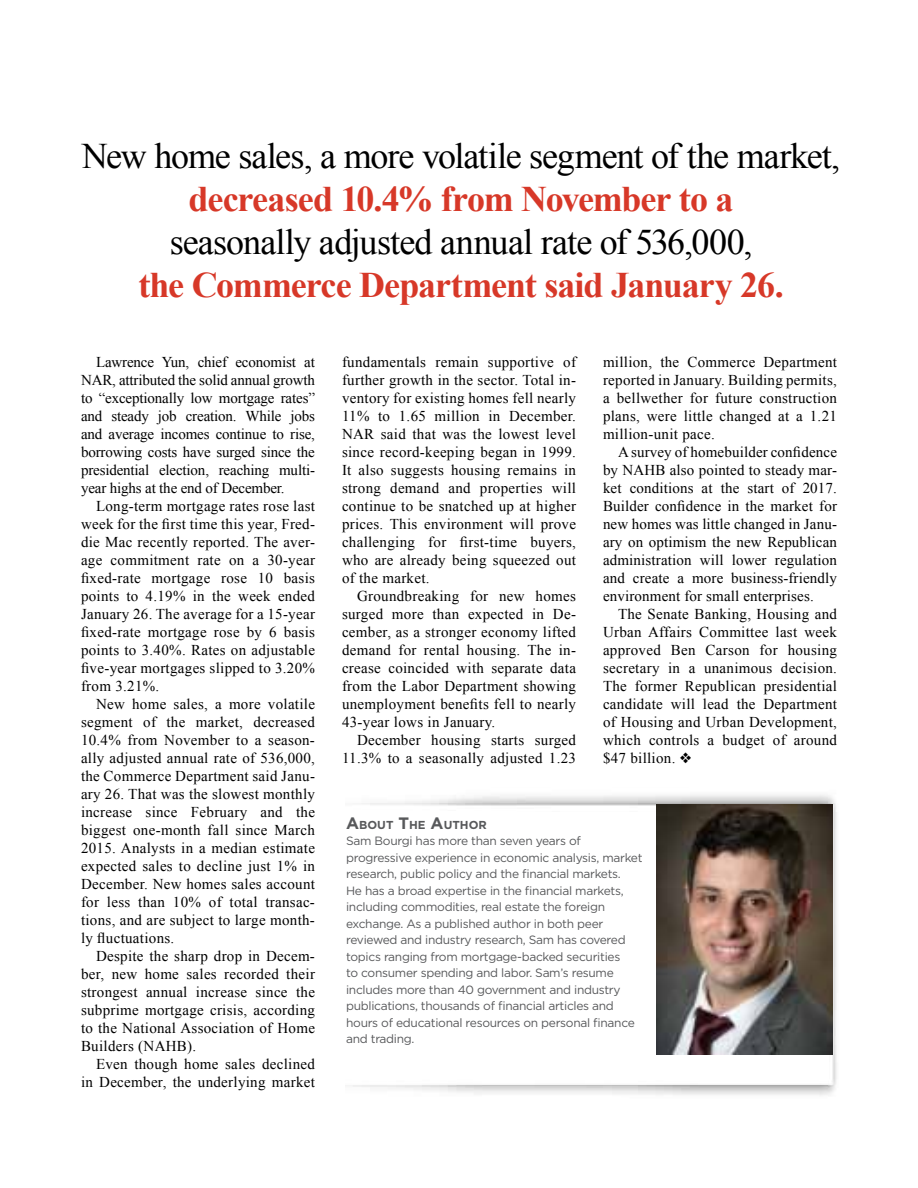
<style>
.page{position:relative;width:918px;height:1188px;background:#fff}
.page>*{position:absolute;margin:0;border:0;box-sizing:border-box;transform-origin:0 0}
.t1{font:36px "Times New Roman";letter-spacing:-.03em;color:#000}
.t2{font:700 36px "Times New Roman";letter-spacing:-.03em;color:#d73828}
.t3{font:15px/18px "Times New Roman";letter-spacing:.02em;color:#000;text-align:justify}
.t4{font:12px/16.5px "Gotham";letter-spacing:-.025em;color:#58595b}
.t5{font:700 11.55px "Gotham";color:#58595b}
.s1{font-size:16.5px}
</style>
<div class="page">
<img style="left:352px;top:794px;width:485px;height:302px">
<img style="left:657px;top:805px;width:175px;height:249px">
<h1 class="t1" style="left:82px;top:131px;width:760px">New home sales, a more volatile segment of the market,</h1>
<h1 class="t2" style="left:189px;top:174px;width:547px">decreased 10.4% from November to a</h1>
<h1 class="t1" style="left:170px;top:218px;width:584px">seasonally adjusted annual rate of 536,000,</h1>
<h1 class="t2" style="left:138px;top:260px;width:647px">the Commerce Department said January 26.</h1>
<p class="t3" style="left:81px;top:353px;width:236px;text-indent:15px">Lawrence Yun, chief economist at NAR, attributed the solid annual growth to “exceptionally low mortgage rates” and steady job creation. While jobs and average incomes continue to rise, borrowing costs have surged since the presidential election, reaching multi&shy;year highs at the end of December.</p>
<p class="t3" style="left:81px;top:497px;width:236px;text-indent:15px">Long-term mortgage rates rose last week for the first time this year, Fred&shy;die Mac recently reported. The aver&shy;age commitment rate on a 30-year fixed-rate mortgage rose 10 basis points to 4.19% in the week ended January 26. The average for a 15-year fixed-rate mortgage rose by 6 basis points to 3.40%. Rates on adjustable five-year mortgages slipped to 3.20% from 3.21%.</p>
<p class="t3" style="left:81px;top:695px;width:236px;text-indent:15px">New home sales, a more volatile segment of the market, decreased 10.4% from November to a season&shy;ally adjusted annual rate of 536,000, the Commerce Department said Janu&shy;ary 26. That was the slowest monthly increase since February and the biggest one-month fall since March 2015. Analysts in a median estimate expected sales to decline just 1% in December. New homes sales account for less than 10% of total transac&shy;tions, and are subject to large month&shy;ly fluctuations.</p>
<p class="t3" style="left:81px;top:947px;width:236px;text-indent:15px">Despite the sharp drop in Decem&shy;ber, new home sales recorded their strongest annual increase since the subprime mortgage crisis, according to the National Association of Home Builders (NAHB).</p>
<p class="t3" style="left:81px;top:1055px;width:236px;text-align:right">Even though home sales declined in December, the underlying market</p>
<p class="t3" style="left:342px;top:353px;width:236px">fundamentals remain supportive of further growth in the sector. Total in&shy;ventory for existing homes fell nearly 11% to 1.65 million in December.<br>NAR said that was the lowest level since record-keeping began in 1999.<br>It also suggests housing remains in strong demand and properties will continue to be snatched up at higher prices. This environment will prove challenging for first-time buyers, who are already being squeezed out of the market.</p>
<p class="t3" style="left:342px;top:587px;width:236px;text-indent:15px">Groundbreaking for new homes surged more than expected in De&shy;cember, as a stronger economy lifted demand for rental housing. The in&shy;crease coincided with separate data from the Labor Department showing unemployment benefits fell to nearly 43-year lows in January.</p>
<p class="t3" style="left:342px;top:731px;width:236px;text-align:right">December housing starts surged<br>11.3% to a seasonally adjusted 1.23</p>
<p class="t3" style="left:603px;top:353px;width:236px">million, the Commerce Department reported in January. Building permits, a bellwether for future construction plans, were little changed at a 1.21 million-unit pace.</p>
<p class="t3" style="left:603px;top:443px;width:236px;text-indent:15px">A survey of homebuilder confidence by NAHB also pointed to steady mar&shy;ket conditions at the start of 2017.<br>Builder confidence in the market for new homes was little changed in Janu&shy;ary on optimism the new Republican administration will lower regulation and create a more business-friendly environment for small enterprises.</p>
<p class="t3" style="left:603px;top:605px;width:236px;text-indent:15px">The Senate Banking, Housing and Urban Affairs Committee last week approved Ben Carson for housing secretary in a unanimous decision.<br>The former Republican presidential candidate will lead the Department of Housing and Urban Development, which controls a budget of around $47 billion. ❖</p>
<p class="t5" style="left:346px;top:817px;width:142px"><span class="s1">A</span>BOUT <span class="s1">T</span>HE <span class="s1">A</span>UTHOR</p>
<p class="t4" style="left:346px;top:833px;width:298px">Sam Bourgi has more than seven years of progressive experience in economic analysis, market research, public policy and the financial markets.<br>He has a broad expertise in the financial markets, including commodities, real estate the foreign exchange. As a published author in both peer reviewed and industry research, Sam has covered topics ranging from mortgage-backed securities<br>to consumer spending and labor. Sam’s resume includes more than 40 government and industry publications, thousands of financial articles and hours of educational resources on personal finance and trading.</p>
</div>
